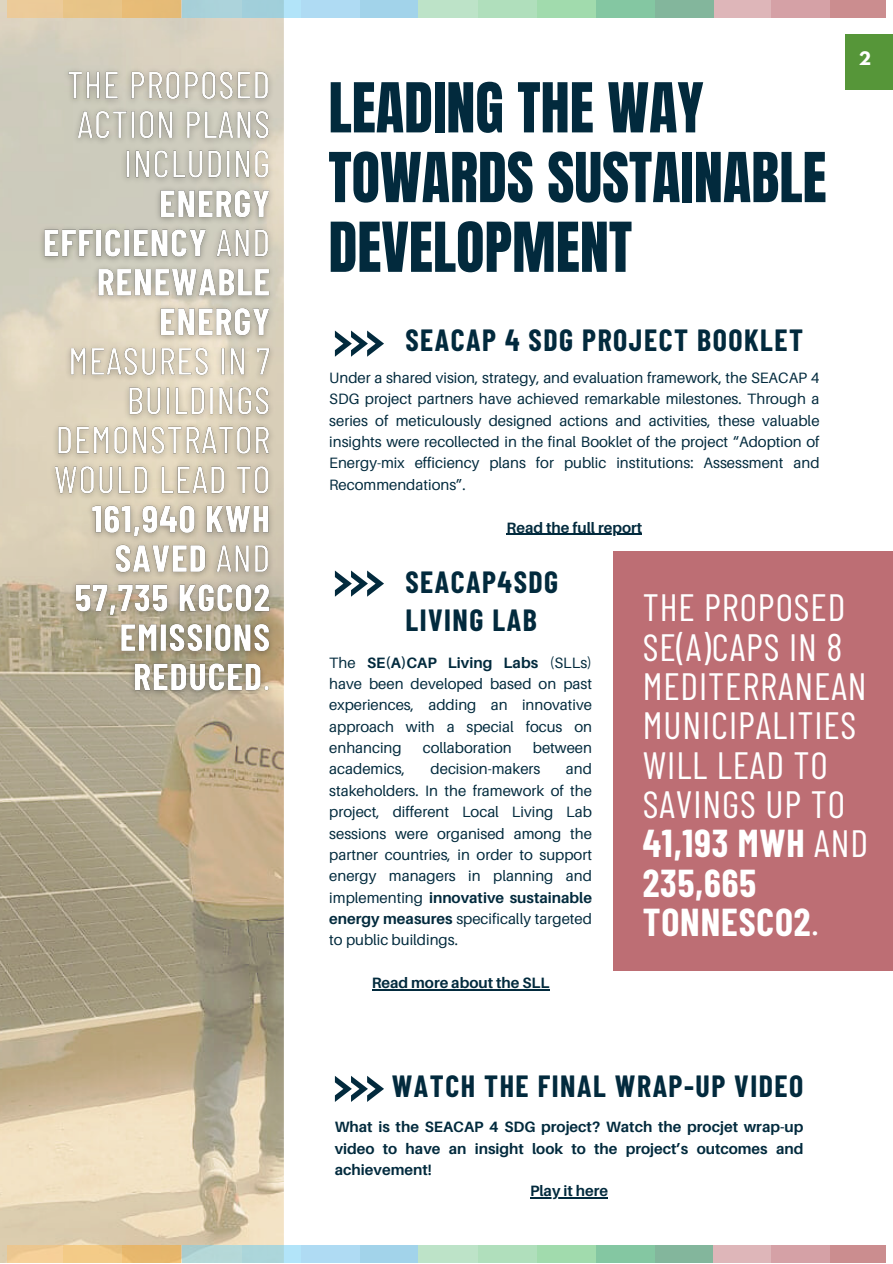
<style>
.page{position:relative;width:893px;height:1264px;background:#fff}
.page>*{position:absolute;margin:0;border:0;box-sizing:border-box;transform-origin:0 0}
.t1{font:58.5px/69.8px "Anton";color:#022a3d}
.t2{font:37.95px/39.3px "Barlow Condensed";letter-spacing:.025em;color:#fff}
.t3{font:700 30px/38.2px "Barlow Condensed";letter-spacing:.05em;color:#022a3d}
.t4{font:700 16.5px "League Spartan";color:#fff}
.t5{font:15px/21.3px "Aileron";color:#022a3d;text-align:justify}
.t6{font:700 15px/21.3px "Aileron";color:#022a3d;text-align:justify}
.s1{font-weight:700}
</style>
<div class="page">
<img style="left:0;top:0;width:284px;height:1262px">
<div style="left:613px;top:551px;width:279px;height:419px;background:#bd6e74"></div>
<svg style="left:335px;top:330px;width:49px;height:26px"></svg>
<svg style="left:335px;top:1076px;width:49px;height:25px"></svg>
<svg style="left:335px;top:570px;width:49px;height:26px"></svg>
<div style="left:845px;top:34px;width:47px;height:55px;background:#569639"></div>
<hr style="left:506px;top:533px;width:136px;height:1px;background:#022a3d">
<hr style="left:372px;top:989px;width:177px;height:1px;background:#022a3d">
<hr style="left:530px;top:1197px;width:78px;height:1px;background:#022a3d">
<div style="left:122px;top:0;width:59px;height:17px;background:#e6bb77"></div>
<div style="left:63px;top:0;width:59px;height:17px;background:#e7c487"></div>
<div style="left:7px;top:0;width:56px;height:17px;background:#ecca99"></div>
<div style="left:359px;top:0;width:59px;height:17px;background:#a2d3ea"></div>
<div style="left:300px;top:0;width:59px;height:17px;background:#afdbf3"></div>
<svg style="left:241px;top:0;width:59px;height:17px"></svg>
<div style="left:183px;top:0;width:58px;height:17px;background:#aad2da"></div>
<div style="left:829px;top:0;width:56px;height:17px;background:#cb8d8f"></div>
<div style="left:770px;top:0;width:59px;height:17px;background:#d5a1a6"></div>
<div style="left:711px;top:0;width:59px;height:17px;background:#deb6b9"></div>
<div style="left:654px;top:0;width:59px;height:17px;background:#83b69c"></div>
<div style="left:595px;top:0;width:59px;height:17px;background:#84c7a2"></div>
<div style="left:536px;top:0;width:59px;height:17px;background:#a1dbad"></div>
<div style="left:477px;top:0;width:59px;height:17px;background:#b0dfbc"></div>
<div style="left:418px;top:0;width:59px;height:17px;background:#bde3c8"></div>
<div style="left:122px;top:1245px;width:59px;height:17px;background:#e7b76c"></div>
<div style="left:63px;top:1245px;width:59px;height:17px;background:#f3cb87"></div>
<div style="left:7px;top:1245px;width:56px;height:17px;background:#f5cf98"></div>
<div style="left:359px;top:1245px;width:59px;height:17px;background:#a2d3ea"></div>
<div style="left:300px;top:1245px;width:59px;height:17px;background:#afdbf3"></div>
<svg style="left:241px;top:1245px;width:59px;height:17px"></svg>
<div style="left:182px;top:1245px;width:59px;height:17px;background:linear-gradient(to right,#aed1d1,#b8dbda)"></div>
<div style="left:829px;top:1245px;width:56px;height:17px;background:#cb8d8f"></div>
<div style="left:770px;top:1245px;width:59px;height:17px;background:#d5a1a6"></div>
<div style="left:711px;top:1245px;width:59px;height:17px;background:#deb6b9"></div>
<div style="left:654px;top:1245px;width:59px;height:17px;background:#83b69c"></div>
<div style="left:595px;top:1245px;width:59px;height:17px;background:#84c7a2"></div>
<div style="left:536px;top:1245px;width:59px;height:17px;background:#a1dbad"></div>
<div style="left:477px;top:1245px;width:59px;height:17px;background:#b0dfbc"></div>
<div style="left:418px;top:1245px;width:59px;height:17px;background:#bde3c8"></div>
<img style="left:33px;top:61px;width:248px;height:642px">
<p class="t1" style="left:328px;top:74px;width:499px">LEADING THE WAY<br>TOWARDS SUSTAINABLE<br>DEVELOPMENT</p>
<p class="t3" style="left:405px;top:319px;width:399px">SEACAP 4 SDG PROJECT BOOKLET</p>
<p class="t5" style="left:329px;top:367px;width:491px">Under a shared vision, strategy, and evaluation framework, the SEACAP 4<br>SDG project partners have achieved remarkable milestones. Through a series of meticulously designed actions and activities, these valuable insights were recollected in the final Booklet of the project “Adoption of Energy-mix efficiency plans for public institutions: Assessment and Recommendations”.</p>
<p class="t6" style="left:506px;top:516px;width:137px">Read the full report</p>
<p class="t4" style="left:858px;top:51px;width:14px">2</p>
<p class="t3" style="left:405px;top:562px;width:154px">SEACAP4SDG<br>LIVING LAB</p>
<p class="t5" style="left:329px;top:651px;width:264px">The <span class="s1">SE(A)CAP Living Labs</span> (SLLs) have been developed based on past experiences, adding an innovative approach with a special focus on enhancing</p>
<p class="t5" style="left:423px;top:736px;width:90px">collaboration</p>
<p class="t5" style="left:533px;top:736px;width:61px">between</p>
<p class="t5" style="left:329px;top:758px;width:264px;text-indent:237px">and stakeholders. In the framework of the project, different Local Living Lab sessions were organised among the partner countries, in order to support energy managers in planning and implementing <span class="s1">innovative sustainable energy measures</span> specifically targeted to public buildings.</p>
<p class="t6" style="left:372px;top:971px;width:179px">Read more about the SLL</p>
<p class="t5" style="left:329px;top:758px;width:77px">academics,</p>
<p class="t5" style="left:430px;top:758px;width:111px">decision-makers</p>
<p class="t2" style="left:642px;top:586px;width:227px">THE PROPOSED<br>SE(A)CAPS IN 8<br>MEDITERRANEAN<br>MUNICIPALITIES<br>WILL LEAD TO<br>SAVINGS UP TO<br><span class="s1">41,193 MWH</span> AND<br><span class="s1">235,665<br>TONNESCO2</span>.</p>
<p class="t3" style="left:392px;top:1065px;width:413px">WATCH THE FINAL WRAP-UP VIDEO</p>
<p class="t6" style="left:335px;top:1116px;width:470px">What is the SEACAP 4 SDG project? Watch the procjet wrap-up video to have an insight look to the project’s outcomes and achievement!</p>
<p class="t6" style="left:530px;top:1180px;width:79px">Play it here</p>
</div>
